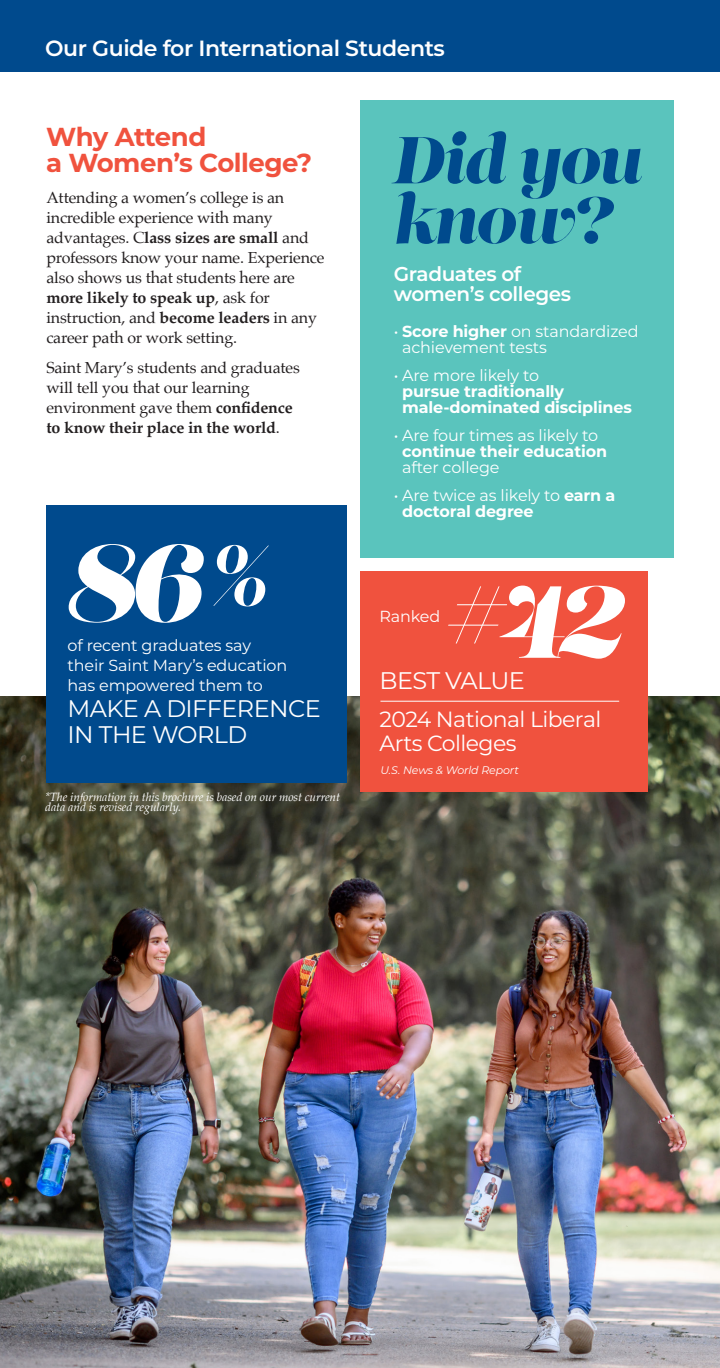
<style>
.page{position:relative;width:720px;height:1368px;background:#fff}
.page>*{position:absolute;margin:0;border:0;box-sizing:border-box;transform-origin:0 0}
.t1{font:italic 110px "Lust";color:#fff}
.t2{font:italic 102px "Lust";color:#fff}
.t3{font:italic 66px/60px "Lust";letter-spacing:-.03em;color:#004a8d}
.t4{font:700 26px/26px "Montserrat";letter-spacing:-.02em;color:#f0523e}
.Body_Copy_Fruitiger_47_Lt_Condensed{font:24px "Montserrat";letter-spacing:-.025em;color:#fff}
.t5{font:600 22px "Montserrat";letter-spacing:-.02em;color:#fff}
.Body_Copy_Fruitiger_47_Lt_Condensed-2{font:22px/24px "Montserrat";letter-spacing:-.025em;color:#fff}
.t6{font:600 20px/20px "Montserrat";letter-spacing:-.02em;color:#fff}
.Body_Copy_Fruitiger_47_Lt_Condensed-3{font:16px/20px "Palatino";letter-spacing:-.01em;color:#231f20}
.Body_Copy_Fruitiger_47_Lt_Condensed-4{font:16px/16px "Montserrat";letter-spacing:-.01em;color:#fff}
.Body_Copy_Fruitiger_47_Lt_Condensed-5{font:700 16px/16px "Montserrat";letter-spacing:-.01em;color:#fff}
.Body_Copy_Fruitiger_47_Lt_Condensed-6{font:700 16px "Palatino";letter-spacing:-.01em;color:#231f20}
.Body_Copy_Fruitiger_47_Lt_Condensed-7{font:italic 12px/10px "Palatino";letter-spacing:-.01em;color:#fff}
.Body_Copy_Fruitiger_47_Lt_Condensed-8{font:italic 11px "Montserrat";letter-spacing:-.01em;color:#fff}
.s1{font-weight:700}
.s2{font-weight:400}
.s3{font-size:86px}
</style>
<div class="page">
<img style="left:0;top:697px;width:720px;height:671px">
<div style="left:0;top:0;width:720px;height:72px;background:#004a8d"></div>
<div style="left:46px;top:505px;width:301px;height:278px;background:#004a8d"></div>
<div style="left:360px;top:100px;width:314px;height:458px;background:#5ac4bd"></div>
<div style="left:360px;top:571px;width:288px;height:220px;background:#f0523e"></div>
<hr style="left:380px;top:701px;width:239px;height:1px;background:#fff">
<p class="t5" style="left:45px;top:33px;width:401px">Our Guide for International Students</p>
<p class="t4" style="left:46px;top:122px;width:268px">Why Attend<br>a Women’s College?</p>
<p class="Body_Copy_Fruitiger_47_Lt_Condensed-3" style="left:46px;top:188px;width:280px">Attending a women’s college is an incredible experience with many advantages. C<span class="s1">lass sizes are small</span> and professors know your name. Experience also shows us that students here are <span class="s1">more likely to speak up</span>, ask for instruction, and <span class="s1">become leaders</span> in any career path or work setting.</p>
<p class="Body_Copy_Fruitiger_47_Lt_Condensed-3" style="left:46px;top:358px;width:255px">Saint Mary’s students and graduates</p>
<p class="Body_Copy_Fruitiger_47_Lt_Condensed-3" style="left:46px;top:378px;width:248px">will tell you that our learning environment gave them <span class="s1">confidence</span></p>
<p class="Body_Copy_Fruitiger_47_Lt_Condensed-6" style="left:46px;top:414px;width:235px">to know their place in the world<span class="s2">.</span></p>
<p class="t1" style="left:68px;top:514px;width:200px">86<span class="s3">%</span></p>
<p class="Body_Copy_Fruitiger_47_Lt_Condensed-4" style="left:68px;top:637px;width:185px">of recent graduates say</p>
<p class="Body_Copy_Fruitiger_47_Lt_Condensed-4" style="left:68px;top:655px;width:221px;line-height:20px">their Saint Mary’s education has empowered them to</p>
<p class="Body_Copy_Fruitiger_47_Lt_Condensed" style="left:68px;top:692px;width:255px">MAKE A DIFFERENCE</p>
<p class="Body_Copy_Fruitiger_47_Lt_Condensed" style="left:68px;top:718px;width:181px">IN THE WORLD</p>
<p class="Body_Copy_Fruitiger_47_Lt_Condensed-7" style="left:45px;top:792px;width:296px">*The information in this brochure is based on our most current data and is revised regularly.</p>
<p class="t3" style="left:394px;top:134px;width:251px">Did you know?</p>
<p class="t6" style="left:394px;top:263px;width:179px">Graduates of women’s colleges</p>
<p class="Body_Copy_Fruitiger_47_Lt_Condensed-4" style="left:402px;top:323px;width:238px;text-indent:-9px">• <span class="s1">Score higher</span> on standardized achievement tests</p>
<p class="Body_Copy_Fruitiger_47_Lt_Condensed-5" style="left:402px;top:367px;width:231px;text-indent:-9px"><span class="s2">• Are more likely to<br></span>pursue traditionally male-dominated disciplines</p>
<p class="Body_Copy_Fruitiger_47_Lt_Condensed-4" style="left:402px;top:427px;width:206px;text-indent:-9px">• Are four times as likely to <span class="s1">continue their education </span>after college</p>
<p class="Body_Copy_Fruitiger_47_Lt_Condensed-4" style="left:402px;top:487px;width:215px;text-indent:-9px">• Are twice as likely to <span class="s1">earn a doctoral degree</span></p>
<p class="Body_Copy_Fruitiger_47_Lt_Condensed-4" style="left:380px;top:608px;width:62px">Ranked</p>
<p class="t2" style="left:444px;top:557px;width:181px">#42</p>
<p class="Body_Copy_Fruitiger_47_Lt_Condensed" style="left:380px;top:664px;width:147px">BEST VALUE</p>
<p class="Body_Copy_Fruitiger_47_Lt_Condensed-2" style="left:380px;top:706px;width:223px">2024 National Liberal<br>Arts Colleges</p>
<p class="Body_Copy_Fruitiger_47_Lt_Condensed-8" style="left:380px;top:762px;width:140px">U.S. News &amp; World Report</p>
</div>
